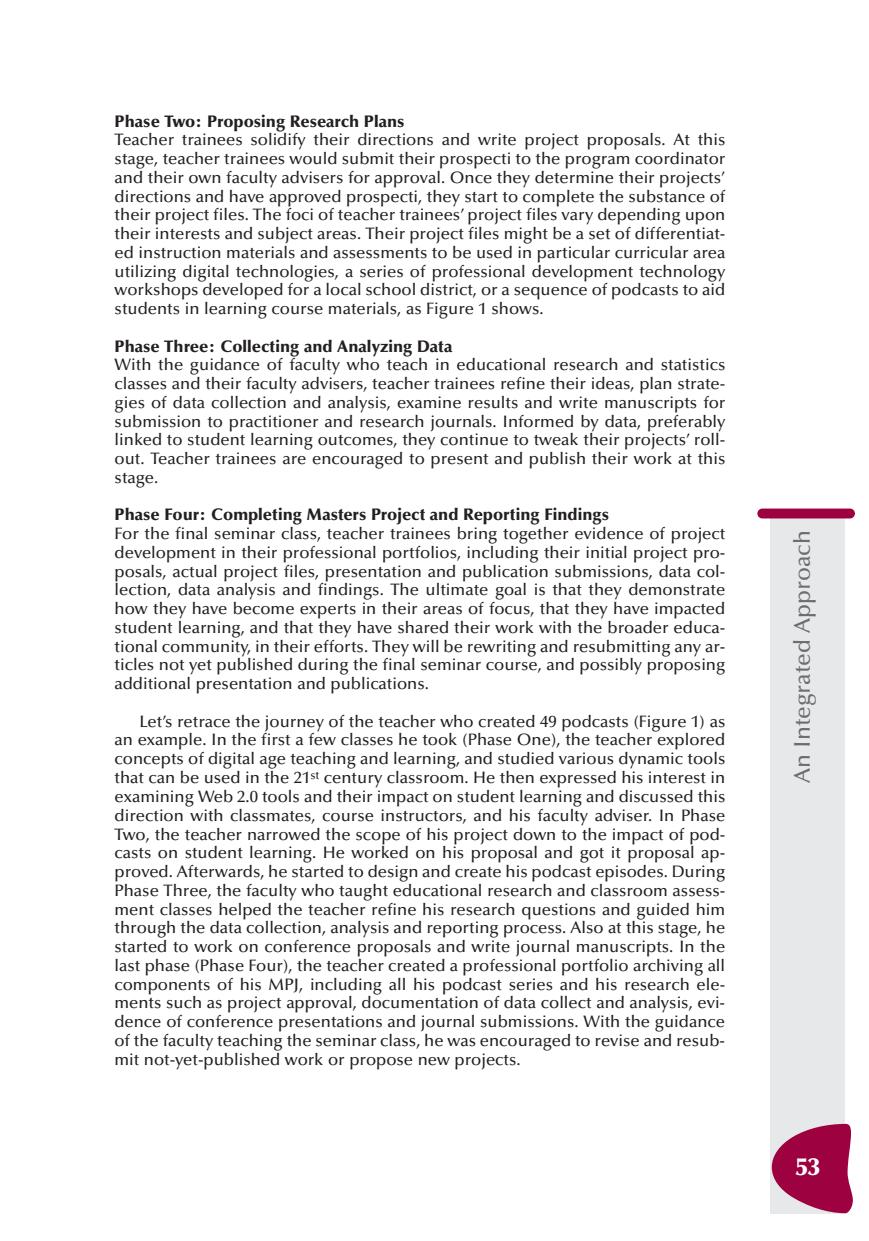
<style>
.page{position:relative;width:869px;height:1241px;background:#fff}
.page>*{position:absolute;margin:0;border:0;box-sizing:border-box;transform-origin:0 0}
.t1{font:900 24.5px "Optima";color:#fff}
.t2{font:500 22.75px "Optima";color:#6c6d70}
.t3{font:500 16.62px/18.7px "Optima";color:#231f20;text-align:justify}
.t4{font:900 16.62px "Optima";color:#231f20}
</style>
<div class="page">
<div style="left:770px;top:516px;width:74px;height:697px;background:#e7e8e9"></div>
<div style="left:757px;top:508px;width:97px;height:10px;background:#9d0140;border-radius:5px"></div>
<svg style="left:771px;top:1123px;width:82px;height:89px"></svg>
<p class="t4" style="left:115px;top:114px;width:291px">Phase Two: Proposing Research Plans</p>
<p class="t3" style="left:115px;top:132px;width:612px">Teacher trainees solidify their directions and write project proposals. At this stage, teacher trainees would submit their prospecti to the program coordinator and their own faculty advisers for approval. Once they determine their projects’ directions and have approved prospecti, they start to complete the substance of their project files. The foci of teacher trainees’ project files vary depending upon their interests and subject areas. Their project files might be a set of differentiat&shy;ed instruction materials and assessments to be used in particular curricular area utilizing digital technologies, a series of professional development technology workshops developed for a local school district, or a sequence of podcasts to aid students in learning course materials, as Figure 1 shows.</p>
<p class="t4" style="left:115px;top:339px;width:339px">Phase Three: Collecting and Analyzing Data</p>
<p class="t3" style="left:115px;top:357px;width:612px">With the guidance of faculty who teach in educational research and statistics classes and their faculty advisers, teacher trainees refine their ideas, plan strate&shy;gies of data collection and analysis, examine results and write manuscripts for submission to practitioner and research journals. Informed by data, preferably linked to student learning outcomes, they continue to tweak their projects’ roll&shy;out. Teacher trainees are encouraged to present and publish their work at this stage.</p>
<p class="t4" style="left:115px;top:508px;width:496px">Phase Four: Completing Masters Project and Reporting Findings</p>
<p class="t3" style="left:114px;top:526px;width:612px">For the final seminar class, teacher trainees bring together evidence of project development in their professional portfolios, including their initial project pro&shy;posals, actual project files, presentation and publication submissions, data col&shy;lection, data analysis and findings. The ultimate goal is that they demonstrate how they have become experts in their areas of focus, that they have impacted student learning, and that they have shared their work with the broader educa&shy;tional community, in their efforts. They will be rewriting and resubmitting any ar&shy;ticles not yet published during the final seminar course, and possibly proposing additional presentation and publications.</p>
<p class="t3" style="left:114px;top:713px;width:612px;text-indent:25px">Let’s retrace the journey of the teacher who created 49 podcasts (Figure 1) as an example. In the first a few classes he took (Phase One), the teacher explored concepts of digital age teaching and learning, and studied various dynamic tools that can be used in the 21<sup>st</sup> century classroom. He then expressed his interest in examining Web 2.0 tools and their impact on student learning and discussed this direction with classmates, course instructors, and his faculty adviser. In Phase Two, the teacher narrowed the scope of his project down to the impact of pod&shy;casts on student learning. He worked on his proposal and got it proposal ap&shy;proved. Afterwards, he started to design and create his podcast episodes. During Phase Three, the faculty who taught educational research and classroom assess&shy;ment classes helped the teacher refine his research questions and guided him through the data collection, analysis and reporting process. Also at this stage, he started to work on conference proposals and write journal manuscripts. In the last phase (Phase Four), the teacher created a professional portfolio archiving all components of his MPJ, including all his podcast series and his research ele&shy;ments such as project approval, documentation of data collect and analysis, evi&shy;dence of conference presentations and journal submissions. With the guidance of the faculty teaching the seminar class, he was encouraged to revise and resub&shy;mit not-yet-published work or propose new projects.</p>
<h2 class="t2" style="left:792px;top:783px;width:254px;rotate:-90deg">An Integrated Approach</h2>
<h1 class="t1" style="left:795px;top:1156px;width:26px">53</h1>
</div>
